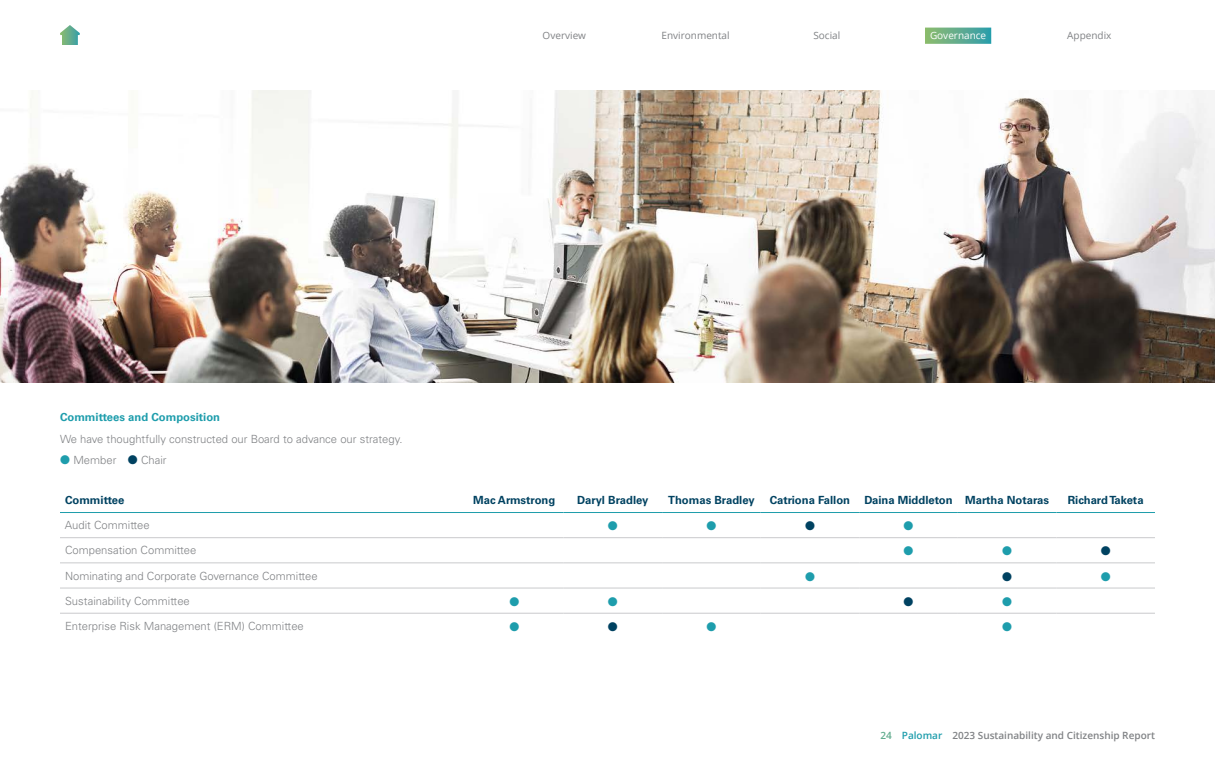
<style>
.page{position:relative;width:1215px;height:765px;background:#fff}
.page>*{position:absolute;margin:0;border:0;box-sizing:border-box;transform-origin:0 0}
.t1{font:12.5px "Zapf Dingbats ITC";color:#1e9dac}
.t2{font:12.5px "Zapf Dingbats ITC";color:#004261}
.t3{font:300 11.25px "Univers LT Std";color:#808285}
.t4{font:700 11.25px "Univers LT Std";color:#004261}
.t5{font:700 11.25px "Univers LT Std";color:#1e9dac}
.t6{font:600 10px "Open Sans";color:#808285}
.t7{font:10px "Open Sans";color:#808285}
.t8{font:10px "Open Sans";color:#fff}
.s1{color:#1e9dac}
.s2{color:#004261}
.s3{color:#61ac8e}
</style>
<div class="page">
<div style="left:925px;top:28px;width:66px;height:16px;background:linear-gradient(to right,#90bb6e,#319dab)"></div>
<svg style="left:60px;top:25px;width:20px;height:20px"></svg>
<hr style="left:60px;top:512px;width:405px;height:1px;background:#1e9dac">
<hr style="left:465px;top:512px;width:99px;height:1px;background:#1e9dac">
<hr style="left:564px;top:512px;width:98px;height:1px;background:#1e9dac">
<hr style="left:662px;top:512px;width:99px;height:1px;background:#1e9dac">
<hr style="left:761px;top:512px;width:98px;height:1px;background:#1e9dac">
<hr style="left:859px;top:512px;width:99px;height:1px;background:#1e9dac">
<hr style="left:958px;top:512px;width:98px;height:1px;background:#1e9dac">
<hr style="left:1056px;top:512px;width:99px;height:1px;background:#1e9dac">
<hr style="left:60px;top:537px;width:405px;height:1px;background:#c9cacc">
<hr style="left:465px;top:537px;width:99px;height:1px;background:#c9cacc">
<hr style="left:564px;top:537px;width:98px;height:1px;background:#c9cacc">
<hr style="left:662px;top:537px;width:99px;height:1px;background:#c9cacc">
<hr style="left:761px;top:537px;width:98px;height:1px;background:#c9cacc">
<hr style="left:859px;top:537px;width:99px;height:1px;background:#c9cacc">
<hr style="left:958px;top:537px;width:98px;height:1px;background:#c9cacc">
<hr style="left:1056px;top:537px;width:99px;height:1px;background:#c9cacc">
<hr style="left:60px;top:563px;width:405px;height:1px;background:#c9cacc">
<hr style="left:465px;top:563px;width:99px;height:1px;background:#c9cacc">
<hr style="left:564px;top:563px;width:98px;height:1px;background:#c9cacc">
<hr style="left:662px;top:563px;width:99px;height:1px;background:#c9cacc">
<hr style="left:761px;top:563px;width:98px;height:1px;background:#c9cacc">
<hr style="left:859px;top:563px;width:99px;height:1px;background:#c9cacc">
<hr style="left:958px;top:563px;width:98px;height:1px;background:#c9cacc">
<hr style="left:1056px;top:563px;width:99px;height:1px;background:#c9cacc">
<hr style="left:60px;top:588px;width:405px;height:1px;background:#c9cacc">
<hr style="left:465px;top:588px;width:99px;height:1px;background:#c9cacc">
<hr style="left:564px;top:588px;width:98px;height:1px;background:#c9cacc">
<hr style="left:662px;top:588px;width:99px;height:1px;background:#c9cacc">
<hr style="left:761px;top:588px;width:98px;height:1px;background:#c9cacc">
<hr style="left:859px;top:588px;width:99px;height:1px;background:#c9cacc">
<hr style="left:958px;top:588px;width:98px;height:1px;background:#c9cacc">
<hr style="left:1056px;top:588px;width:99px;height:1px;background:#c9cacc">
<hr style="left:60px;top:613px;width:405px;height:1px;background:#c9cacc">
<hr style="left:465px;top:613px;width:99px;height:1px;background:#c9cacc">
<hr style="left:564px;top:613px;width:98px;height:1px;background:#c9cacc">
<hr style="left:662px;top:613px;width:99px;height:1px;background:#c9cacc">
<hr style="left:761px;top:613px;width:98px;height:1px;background:#c9cacc">
<hr style="left:859px;top:613px;width:99px;height:1px;background:#c9cacc">
<hr style="left:958px;top:613px;width:98px;height:1px;background:#c9cacc">
<hr style="left:1056px;top:613px;width:99px;height:1px;background:#c9cacc">
<img style="left:0;top:90px;width:1215px;height:292px">
<p class="t7" style="left:543px;top:28px;width:45px">Overview</p>
<p class="t7" style="left:662px;top:28px;width:70px">Environmental</p>
<p class="t7" style="left:813px;top:28px;width:28px">Social</p>
<p class="t8" style="left:930px;top:28px;width:58px">Governance</p>
<p class="t7" style="left:1067px;top:28px;width:46px">Appendix</p>
<p class="t5" style="left:60px;top:410px;width:162px">Committees and Composition</p>
<p class="t3" style="left:60px;top:432px;width:344px">We have thoughtfully constructed our Board to advance our strategy.</p>
<p class="t3" style="left:60px;top:454px;width:108px"><span class="s1">●</span> Member <span class="s2">●</span> Chair</p>
<p class="t4" style="left:65px;top:493px;width:61px">Committee</p>
<p class="t4" style="left:473px;top:493px;width:84px">Mac Armstrong</p>
<p class="t4" style="left:577px;top:493px;width:73px">Daryl Bradley</p>
<p class="t4" style="left:668px;top:493px;width:88px">Thomas Bradley</p>
<p class="t4" style="left:770px;top:493px;width:82px">Catriona Fallon</p>
<p class="t4" style="left:864px;top:493px;width:186px">Daina Middleton Martha Notaras</p>
<p class="t4" style="left:1068px;top:493px;width:77px">Richard Taketa</p>
<p class="t3" style="left:65px;top:518px;width:86px">Audit Committee</p>
<p class="t1" style="left:608px;top:520px;width:11px">●</p>
<p class="t1" style="left:706px;top:520px;width:11px">●</p>
<p class="t2" style="left:805px;top:520px;width:11px">●</p>
<p class="t1" style="left:904px;top:520px;width:11px">●</p>
<p class="t3" style="left:65px;top:544px;width:133px">Compensation Committee</p>
<p class="t1" style="left:904px;top:545px;width:11px">●</p>
<p class="t1" style="left:1002px;top:545px;width:11px">●</p>
<p class="t2" style="left:1101px;top:545px;width:11px">●</p>
<p class="t3" style="left:65px;top:569px;width:254px">Nominating and Corporate Governance Committee</p>
<p class="t1" style="left:805px;top:570px;width:11px">●</p>
<p class="t2" style="left:1002px;top:570px;width:11px">●</p>
<p class="t1" style="left:1101px;top:570px;width:11px">●</p>
<p class="t3" style="left:65px;top:594px;width:126px">Sustainability Committee</p>
<p class="t1" style="left:509px;top:596px;width:11px">●</p>
<p class="t1" style="left:608px;top:596px;width:11px">●</p>
<p class="t2" style="left:904px;top:596px;width:11px">●</p>
<p class="t1" style="left:1002px;top:596px;width:11px">●</p>
<p class="t3" style="left:65px;top:619px;width:240px">Enterprise Risk Management (ERM) Committee</p>
<p class="t1" style="left:509px;top:621px;width:11px">●</p>
<p class="t2" style="left:608px;top:621px;width:11px">●</p>
<p class="t1" style="left:706px;top:621px;width:11px">●</p>
<p class="t1" style="left:1002px;top:621px;width:11px">●</p>
<p class="t6" style="left:880px;top:728px;width:276px"><span class="s3">24</span> <span class="s1">Palomar</span> 2023 Sustainability and Citizenship Report</p>
</div>
